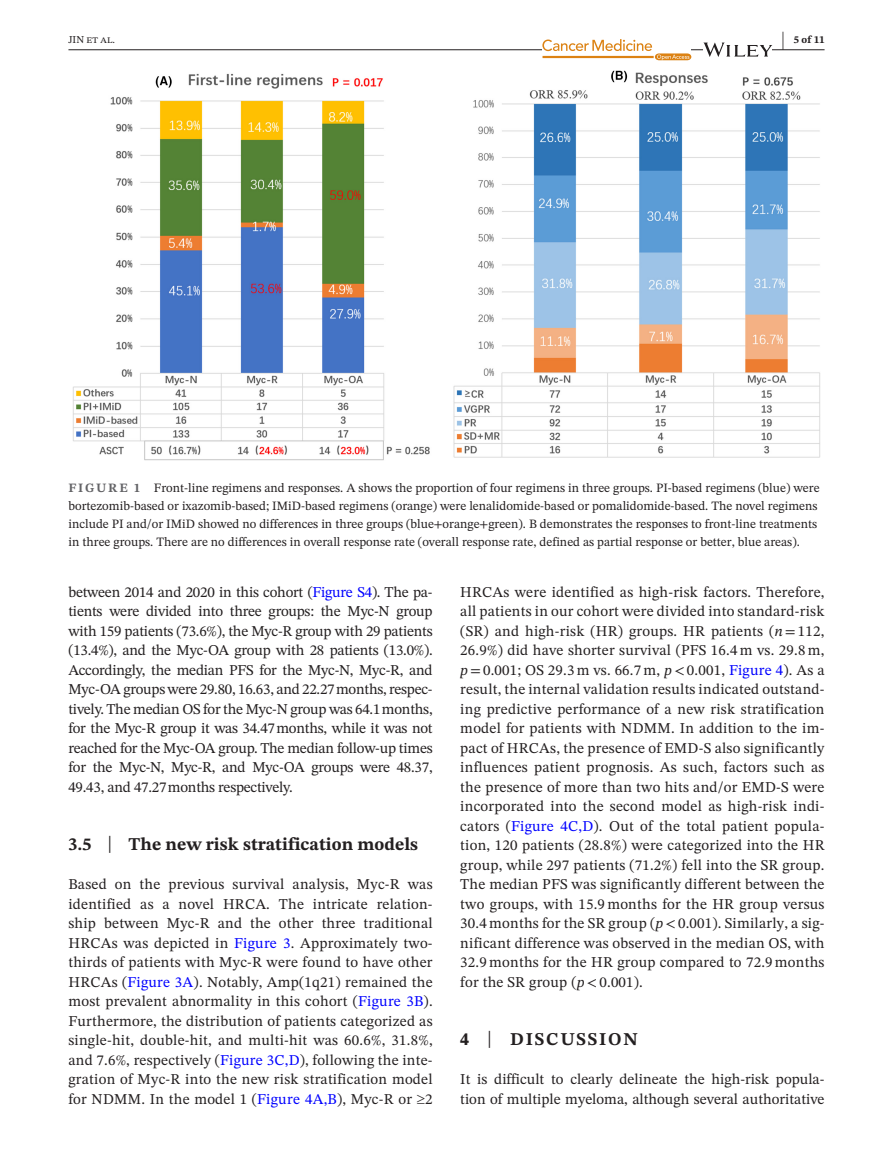
<style>
.page{position:relative;width:893px;height:1174px;background:#fff}
.page>*{position:absolute;margin:0;border:0;box-sizing:border-box;transform-origin:0 0}
.t1{font:700 21px "STIX Two Text";color:#231f20;scale:.42 1}
.t2{font:700 18px "STIX Two Text";color:#231f20}
.t3{font:700 18px "STIX Two Text";letter-spacing:.1em;color:#231f20}
.t4{font:15px/19.5px "STIX Two Text";color:#231f20;text-align:justify}
.t5{font:12.75px/18px "STIX Two Text";color:#231f20}
.t6{font:10.5px "STIX Two Text";color:#231f20}
.t7{font:700 10.5px "STIX Two Text";color:#231f20}
.s1{font-weight:700;color:#636366}
.s2{font-family:"STIX"}
.s3{color:#00f}
.s4{font-weight:400;font-size:23.7px}
.s5{font-style:italic}
</style>
<div class="page">
<hr style="left:68px;top:49px;width:756px;height:1px;background:#231f20">
<svg style="left:542px;top:39px;width:149px;height:21px"></svg>
<svg style="left:703px;top:43px;width:69px;height:14px"></svg>
<img style="left:73px;top:70px;width:747px;height:390px">
<h1 class="t1" style="left:782px;top:24px;width:8px">|</h1>
<p class="t6" style="left:68px;top:32px;width:48px">JIN et al.</p>
<p class="t7" style="left:794px;top:32px;width:32px">5 of 11</p>
<p class="t5" style="left:68px;top:479px;width:753px"><span class="s1">FIGURE 1</span> Front-line regimens and responses. A shows the proportion of four regimens in three groups. PI-based regimens (blue) were bortezomib-based or ixazomib-based; IMiD-based regimens (orange) were lenalidomide-based or pomalidomide-based. The novel regimens include PI and/or IMiD showed no differences in three groups (blue<span class="s2">+</span>orange<span class="s2">+</span>green). B demonstrates the responses to front-line treatments in three groups. There are no differences in overall response rate (overall response rate, defined as partial response or better, blue areas).</p>
<p class="t4" style="left:68px;top:582px;width:366px">between 2014 and 2020 in this cohort (<span class="s3">Figure S4</span>). The pa&shy;tients were divided into three groups: the Myc-N group with 159 patients (73.6%), the Myc-R group with 29 patients (13.4%), and the Myc-OA group with 28 patients (13.0%).<br>Accordingly, the median PFS for the Myc-N, Myc-R, and Myc-OA groups were 29.80, 16.63, and 22.27months, respec&shy;tively. The median OS for the Myc-N group was 64.1months, for the Myc-R group it was 34.47months, while it was not reached for the Myc-OA group. The median follow-up times for the Myc-N, Myc-R, and Myc-OA groups were 48.37, 49.43, and 47.27months respectively.</p>
<p class="t2" style="left:68px;top:831px;width:351px">3.5 <span class="s4">|</span> The new risk stratification models</p>
<p class="t4" style="left:68px;top:874px;width:366px">Based on the previous survival analysis, Myc-R was identified as a novel HRCA. The intricate relation&shy;ship between Myc-R and the other three traditional HRCAs was depicted in <span class="s3">Figure 3</span>. Approximately two&shy;thirds of patients with Myc-R were found to have other HRCAs (<span class="s3">Figure 3A</span>). Notably, Amp(1q21) remained the most prevalent abnormality in this cohort (<span class="s3">Figure 3B</span>).<br>Furthermore, the distribution of patients categorized as single-hit, double-hit, and multi-hit was 60.6%, 31.8%, and 7.6%, respectively (<span class="s3">Figure 3C,D</span>), following the inte&shy;gration of Myc-R into the new risk stratification model for NDMM. In the model 1 (<span class="s3">Figure 4A,B</span>), Myc-R or ≥2</p>
<p class="t4" style="left:460px;top:582px;width:366px">HRCAs were identified as high-risk factors. Therefore, all patients in our cohort were divided into standard-risk (SR) and high-risk (HR) groups. HR patients (<span class="s5">n</span><span class="s2">=</span>112, 26.9%) did have shorter survival (PFS 16.4 m vs. 29.8 m, <span class="s5">p</span><span class="s2">=</span>0.001; OS 29.3 m vs. 66.7 m, <span class="s5">p</span><span class="s2">&lt;</span>0.001, <span class="s3">Figure 4</span>). As a result, the internal validation results indicated outstand&shy;ing predictive performance of a new risk stratification model for patients with NDMM. In addition to the im&shy;pact of HRCAs, the presence of EMD-S also significantly influences patient prognosis. As such, factors such as the presence of more than two hits and/or EMD-S were incorporated into the second model as high-risk indi&shy;cators (<span class="s3">Figure 4C,D</span>). Out of the total patient popula&shy;tion, 120 patients (28.8%) were categorized into the HR group, while 297 patients (71.2%) fell into the SR group.<br>The median PFS was significantly different between the two groups, with 15.9 months for the HR group versus 30.4 months for the SR group (<span class="s5">p</span><span class="s2">&lt;</span>0.001). Similarly, a sig&shy;nificant difference was observed in the median OS, with 32.9 months for the HR group compared to 72.9 months for the SR group (<span class="s5">p</span><span class="s2">&lt;</span>0.001).</p>
<p class="t3" style="left:460px;top:1026px;width:179px">4 <span class="s4">|</span> DISCUSSION</p>
<p class="t4" style="left:460px;top:1069px;width:366px">It is difficult to clearly delineate the high-risk popula&shy;tion of multiple myeloma, although several authoritative</p>
</div>
